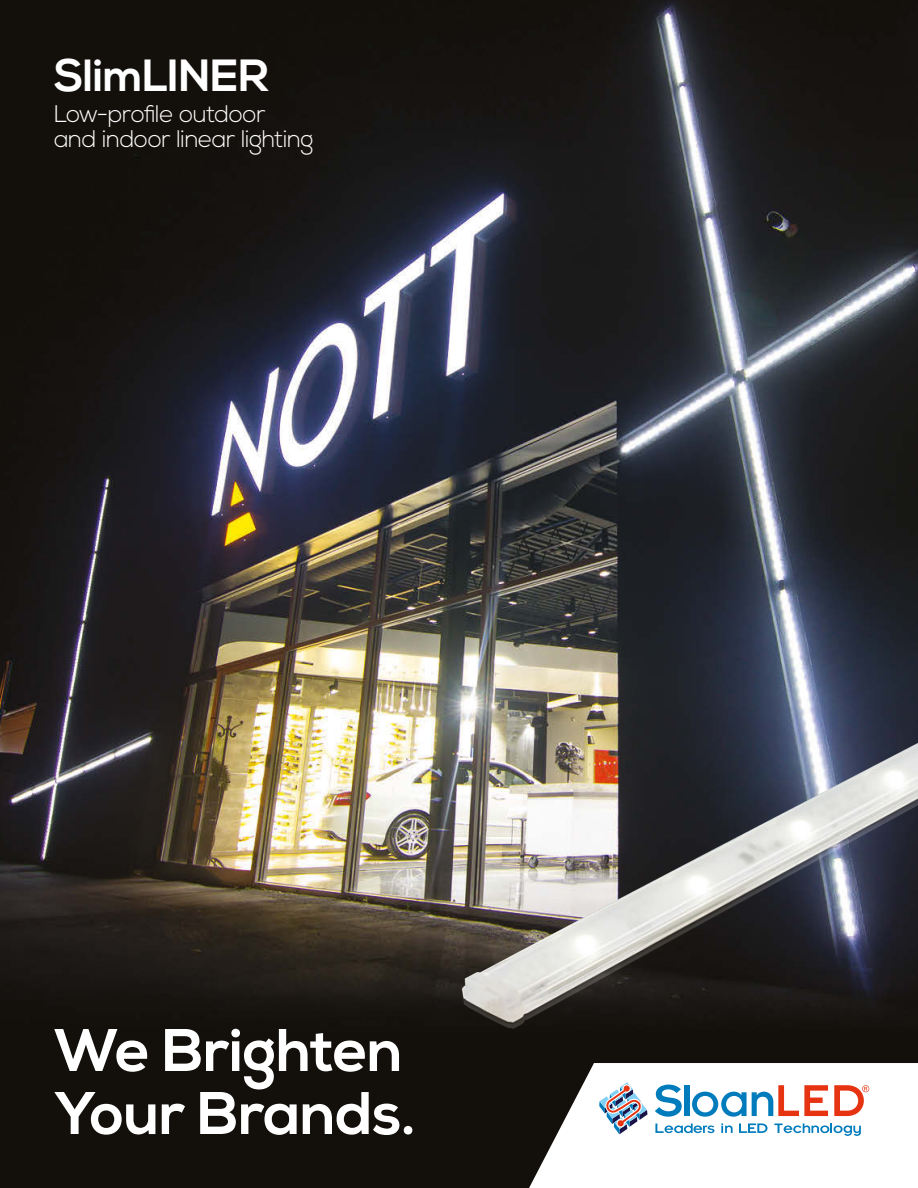
<style>
.page{position:relative;width:918px;height:1188px;background:#fff}
.page>*{position:absolute;margin:0;border:0;box-sizing:border-box;transform-origin:0 0}
.t1{font:700 60px/63px "Nexa";letter-spacing:-.005em;color:#fff}
.t2{font:700 45px "Nexa";letter-spacing:-.01em;color:#fff}
.t3{font:300 24px/25.5px "Nexa";letter-spacing:-.02em;color:#fff}
</style>
<div class="page">
<img style="left:0;top:0;width:918px;height:1188px">
<img style="left:437px;top:599px;width:481px;height:461px">
<svg style="left:529px;top:1063px;width:389px;height:125px"></svg>
<svg style="left:599px;top:1082px;width:49px;height:52px"></svg>
<svg style="left:834px;top:1085px;width:35px;height:31px"></svg>
<svg style="left:655px;top:1123px;width:59px;height:10px"></svg>
<svg style="left:721px;top:1123px;width:12px;height:10px"></svg>
<svg style="left:774px;top:1123px;width:87px;height:13px"></svg>
<svg style="left:739px;top:1123px;width:29px;height:10px"></svg>
<svg style="left:655px;top:1085px;width:27px;height:32px"></svg>
<div style="left:684px;top:1085px;width:5px;height:31px;background:#007bbb"></div>
<svg style="left:692px;top:1085px;width:136px;height:32px"></svg>
<h2 class="t2" style="left:54px;top:49px;width:216px">SlimLINER</h2>
<p class="t3" style="left:54px;top:102px;width:261px">Low-profile outdoor and indoor linear lighting</p>
<h1 class="t1" style="left:54px;top:1021px;width:364px">We Brighten<br>Your Brands.</h1>
</div>
